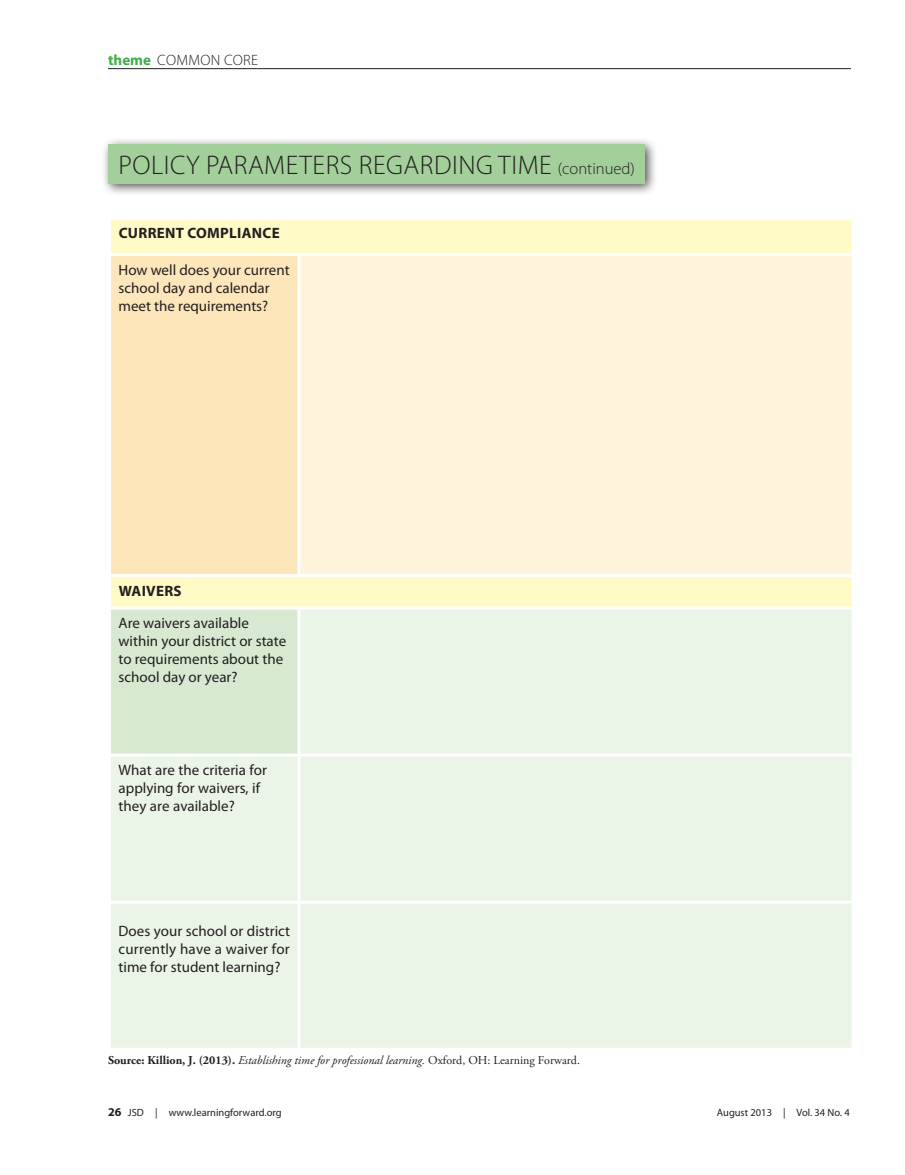
<style>
.page{position:relative;width:905px;height:1175px;background:#fff}
.page>*{position:absolute;margin:0;border:0;box-sizing:border-box;transform-origin:0 0}
.Tool_name{font:300 27px "Myriad Pro";letter-spacing:.02em;color:#231f20}
.Text_Myriad_Pro_1st{font:15px/18px "Myriad Pro";color:#231f20}
.body{font:15px/18px "Myriad Pro";color:#231f20;text-align:justify}
.box{font:15px/18px "Myriad Pro";color:#231f20}
.t1{font:700 15px "Myriad Pro";letter-spacing:.02em;color:#231f20}
.toppers{font:300 15px "Myriad Pro";letter-spacing:.02em;color:#231f20}
.body-2{font:italic 12px "Adobe Garamond Pro";color:#231f20}
.t2{font:10.5px "Myriad Pro";color:#231f20}
.s1{font-weight:700;color:#40ae49}
.s2{font-size:16.5px}
.s3{font-weight:700;font-style:normal}
.s4{font-style:normal}
.s5{font-weight:700;font-size:12px}
</style>
<div class="page">
<hr style="left:108px;top:68px;width:742px;height:1px;background:#231f20">
<div style="left:101px;top:137px;width:557px;height:59px;background:#231f20;opacity:.8"></div>
<div style="left:108px;top:144px;width:537px;height:39px;background:#a3cf9a"></div>
<div style="left:111px;top:220px;width:740px;height:386px;background:#fffac6"></div>
<div style="left:110px;top:254px;width:189px;height:321px;background:#fee6bb"></div>
<div style="left:299px;top:254px;width:554px;height:321px;background:#fef3db"></div>
<svg style="left:111px;top:609px;width:740px;height:438px;background:#e8f3e5"></svg>
<hr style="left:108px;top:253px;width:191px;height:3px;background:#fff">
<hr style="left:108px;top:256px;width:3px;height:318px;background:#fff">
<hr style="left:299px;top:253px;width:555px;height:3px;background:#fff">
<hr style="left:297px;top:256px;width:3px;height:318px;background:#fff">
<hr style="left:851px;top:256px;width:3px;height:318px;background:#fff">
<hr style="left:108px;top:574px;width:191px;height:3px;background:#fff">
<hr style="left:299px;top:574px;width:555px;height:3px;background:#fff">
<hr style="left:297px;top:609px;width:3px;height:144px;background:#fff">
<hr style="left:111px;top:753px;width:188px;height:3px;background:#fff">
<hr style="left:299px;top:753px;width:552px;height:3px;background:#fff">
<hr style="left:297px;top:756px;width:3px;height:144px;background:#fff">
<hr style="left:111px;top:900px;width:188px;height:3px;background:#fff">
<hr style="left:299px;top:900px;width:552px;height:3px;background:#fff">
<hr style="left:297px;top:903px;width:3px;height:144px;background:#fff">
<p class="toppers" style="left:108px;top:52px;width:151px"><span class="s1">theme</span> COMMON CORE</p>
<p class="Tool_name" style="left:118px;top:150px;width:518px">POLICY PARAMETERS REGARDING TIME <span class="s2">(continued)</span></p>
<p class="t1" style="left:119px;top:225px;width:163px">CURRENT COMPLIANCE</p>
<p class="Text_Myriad_Pro_1st" style="left:118px;top:261px;width:173px">How well does your current school day and calendar meet the requirements?</p>
<p class="t1" style="left:119px;top:582px;width:64px">WAIVERS</p>
<p class="Text_Myriad_Pro_1st" style="left:118px;top:614px;width:169px">Are waivers available within your district or state to requirements about the school day or year?</p>
<p class="box" style="left:118px;top:761px;width:150px">What are the criteria for applying for waivers, if they are available?</p>
<p class="body" style="left:118px;top:922px;width:173px">Does your school or district currently have a waiver for time for student learning?</p>
<p class="body-2" style="left:108px;top:1052px;width:473px"><span class="s3">Source: Killion, J. (2013).</span> Establishing time for professional learning. <span class="s4">Oxford, OH: Learning Forward.</span></p>
<p class="t2" style="left:108px;top:1107px;width:175px"><span class="s5">26</span> JSD | www.learningforward.org</p>
<p class="t2" style="left:717px;top:1107px;width:134px">August 2013 | Vol. 34 No. 4</p>
</div>
